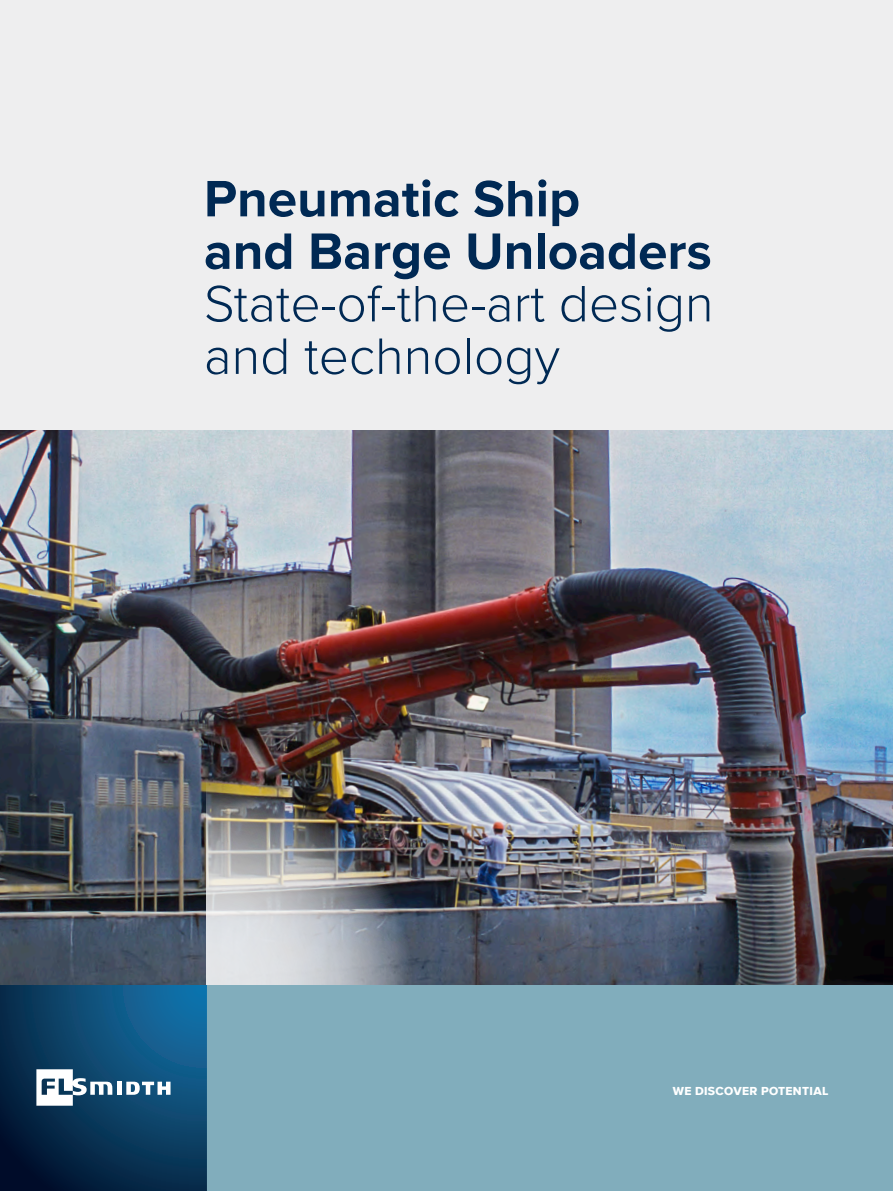
<style>
.page{position:relative;width:893px;height:1191px;background:#fff}
.page>*{position:absolute;margin:0;border:0;box-sizing:border-box;transform-origin:0 0}
.t1{font:300 52.95px/52.5px "Proxima Nova";color:#002954;text-align:justify}
.t2{font:700 52.95px "Proxima Nova";color:#002954}
.We_discover_potentia{font:12px "Proxima Nova Extrabld";letter-spacing:.025em;color:#fff}
.s1{font-weight:700}
</style>
<div class="page">
<div style="left:0;top:0;width:893px;height:431px;background:#eeeeef"></div>
<div style="left:0;top:983px;width:893px;height:208px;background:#81adbc"></div>
<svg style="left:0;top:984px;width:207px;height:207px;background:#0b3d62"></svg>
<div style="left:117px;top:1081px;width:5px;height:13px;background:#fff"></div>
<svg style="left:126px;top:1081px;width:45px;height:13px"></svg>
<svg style="left:36px;top:1069px;width:76px;height:36px;background:#88a0b2"></svg>
<img style="left:0;top:431px;width:893px;height:553px">
<img style="left:207px;top:779px;width:205px;height:205px">
<p class="t2" style="left:204px;top:159px;width:378px">Pneumatic Ship</p>
<p class="t1" style="left:204px;top:222px;width:511px"><span class="s1">and Barge Unloaders </span>State-of-the-art design and technology</p>
<p class="We_discover_potentia" style="left:673px;top:1082px;width:157px">WE DISCOVER POTENTIAL</p>
</div>
